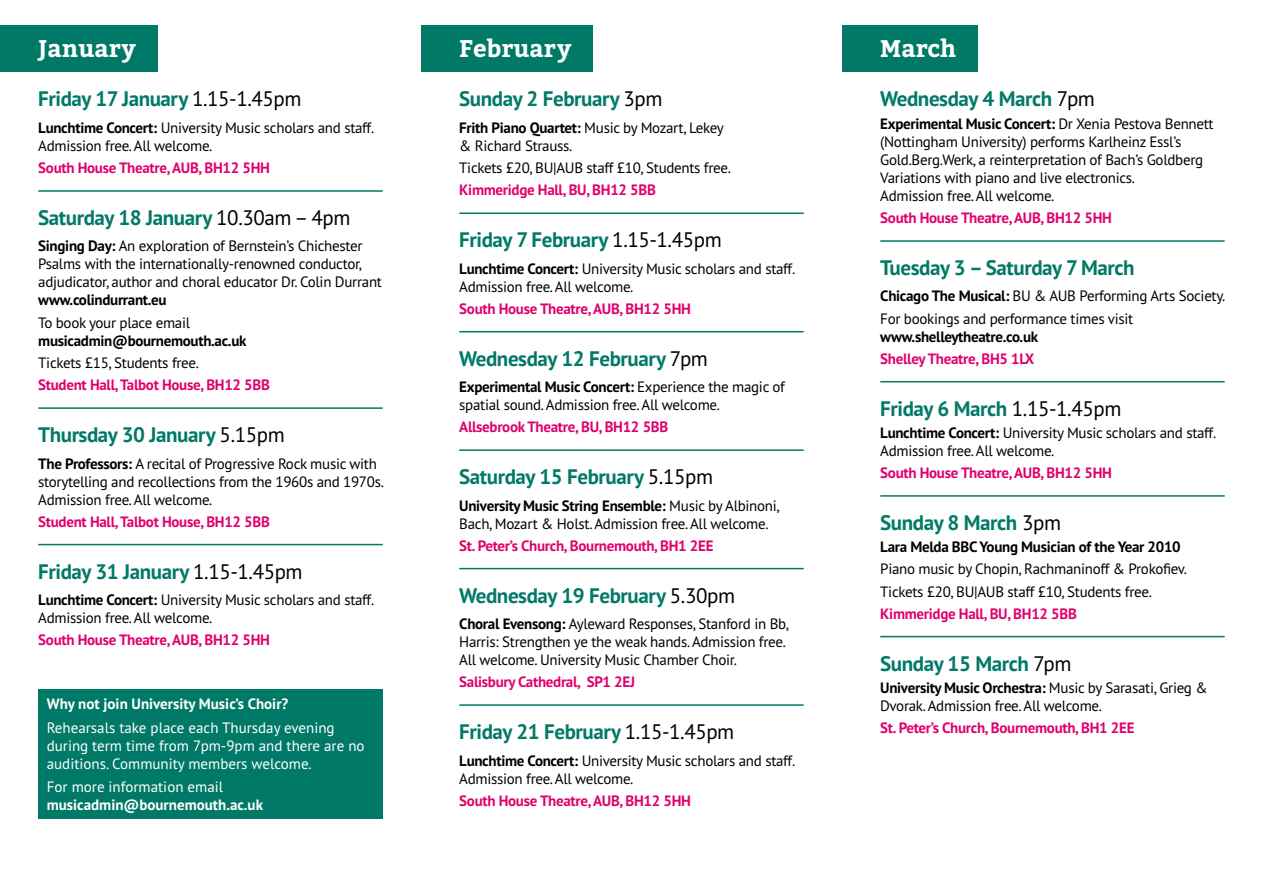
<style>
.page{position:relative;width:1263px;height:893px;background:#fff}
.page>*{position:absolute;margin:0;border:0;box-sizing:border-box;transform-origin:0 0}
.t1{font:700 24px "Bitter";color:#fff}
.t2{font:700 21px "PT Sans Pro";letter-spacing:-.02em;color:#007967}
.t3{font:15px/18px "PT Sans Pro";letter-spacing:-.02em;color:#000}
.t4{font:700 15px "PT Sans Pro";letter-spacing:-.02em;color:#e0006d}
.t5{font:15px/18px "PT Sans Pro";color:#fff}
.t6{font:700 15px "PT Sans Pro";letter-spacing:-.02em;color:#000}
.t7{font:700 15px "PT Sans Pro";color:#fff}
.s1{font-weight:400;color:#000}
.s2{font-weight:700}
</style>
<div class="page">
<hr style="left:459px;top:212px;width:345px;height:2px;background:#007967">
<hr style="left:459px;top:331px;width:345px;height:1px;background:#007967">
<hr style="left:459px;top:449px;width:345px;height:2px;background:#007967">
<hr style="left:459px;top:568px;width:345px;height:1px;background:#007967">
<div style="left:421px;top:25px;width:172px;height:47px;background:#007967"></div>
<div style="left:842px;top:25px;width:135px;height:47px;background:#007967"></div>
<hr style="left:880px;top:381px;width:345px;height:1px;background:#007967">
<hr style="left:880px;top:495px;width:345px;height:2px;background:#007967">
<hr style="left:880px;top:636px;width:345px;height:1px;background:#007967">
<hr style="left:880px;top:240px;width:345px;height:2px;background:#007967">
<hr style="left:38px;top:190px;width:345px;height:2px;background:#007967">
<hr style="left:38px;top:407px;width:345px;height:2px;background:#007967">
<hr style="left:38px;top:544px;width:345px;height:1px;background:#007967">
<div style="left:0;top:25px;width:157px;height:47px;background:#007967"></div>
<hr style="left:459px;top:704px;width:345px;height:2px;background:#007967">
<div style="left:38px;top:689px;width:345px;height:129px;background:#007967"></div>
<h1 class="t1" style="left:38px;top:30px;width:99px">January</h1>
<h2 class="t2" style="left:38px;top:85px;width:265px">Friday 17 January <span class="s1">1.15-1.45pm</span></h2>
<p class="t3" style="left:38px;top:118px;width:337px"><span class="s2">Lunchtime Concert:</span> University Music scholars and staff.<br>Admission free. All welcome.</p>
<p class="t4" style="left:38px;top:158px;width:233px">South House Theatre, AUB, BH12 5HH</p>
<h2 class="t2" style="left:38px;top:204px;width:314px">Saturday 18 January <span class="s1">10.30am – 4pm</span></h2>
<p class="t3" style="left:38px;top:237px;width:345px"><span class="s2">Singing Day:</span> An exploration of Bernstein’s Chichester<br>Psalms with the internationally-renowned conductor, adjudicator, author and choral educator Dr. Colin Durrant</p>
<p class="t6" style="left:38px;top:290px;width:130px">www.colindurrant.eu</p>
<p class="t3" style="left:38px;top:313px;width:153px">To book your place email</p>
<p class="t6" style="left:38px;top:331px;width:210px">musicadmin@bournemouth.ac.uk</p>
<p class="t3" style="left:38px;top:353px;width:162px">Tickets £15, Students free.</p>
<p class="t4" style="left:38px;top:375px;width:233px">Student Hall, Talbot House, BH12 5BB</p>
<h2 class="t2" style="left:38px;top:421px;width:248px">Thursday 30 January <span class="s1">5.15pm</span></h2>
<p class="t3" style="left:38px;top:454px;width:347px"><span class="s2">The Professors:</span> A recital of Progressive Rock music with storytelling and recollections from the 1960s and 1970s.<br>Admission free. All welcome.</p>
<p class="t4" style="left:38px;top:512px;width:233px">Student Hall, Talbot House, BH12 5BB</p>
<h2 class="t2" style="left:38px;top:557px;width:266px">Friday 31 January <span class="s1">1.15-1.45pm</span></h2>
<p class="t3" style="left:38px;top:590px;width:337px"><span class="s2">Lunchtime Concert:</span> University Music scholars and staff.<br>Admission free. All welcome.</p>
<p class="t4" style="left:38px;top:630px;width:233px">South House Theatre, AUB, BH12 5HH</p>
<p class="t7" style="left:47px;top:694px;width:243px">Why not join University Music’s Choir?</p>
<p class="t5" style="left:47px;top:719px;width:319px">Rehearsals take place each Thursday evening during term time from 7pm-9pm and there are no auditions. Community members welcome.</p>
<p class="t5" style="left:47px;top:777px;width:178px">For more information email</p>
<p class="t7" style="left:47px;top:794px;width:218px">musicadmin@bournemouth.ac.uk</p>
<h1 class="t1" style="left:459px;top:30px;width:114px">February</h1>
<h1 class="t1" style="left:880px;top:30px;width:77px">March</h1>
<h2 class="t2" style="left:880px;top:85px;width:216px">Wednesday 4 March <span class="s1">7pm</span></h2>
<p class="t3" style="left:880px;top:114px;width:335px"><span class="s2">Experimental Music Concert:</span> Dr Xenia Pestova Bennett (Nottingham University) performs Karlheinz Essl’s Gold.Berg.Werk, a reinterpretation of Bach’s Goldberg Variations with piano and live electronics.<br>Admission free. All welcome.</p>
<p class="t4" style="left:880px;top:208px;width:233px">South House Theatre, AUB, BH12 5HH</p>
<h2 class="t2" style="left:459px;top:85px;width:205px">Sunday 2 February <span class="s1">3pm</span></h2>
<p class="t3" style="left:459px;top:118px;width:266px"><span class="s2">Frith Piano Quartet:</span> Music by Mozart, Lekey &amp; Richard Strauss.</p>
<p class="t3" style="left:459px;top:159px;width:273px">Tickets £20, BU|AUB staff £10, Students free.</p>
<p class="t4" style="left:459px;top:180px;width:198px">Kimmeridge Hall, BU, BH12 5BB</p>
<h2 class="t2" style="left:459px;top:226px;width:264px">Friday 7 February <span class="s1">1.15-1.45pm</span></h2>
<p class="t3" style="left:459px;top:259px;width:337px"><span class="s2">Lunchtime Concert:</span> University Music scholars and staff.<br>Admission free. All welcome.</p>
<p class="t4" style="left:459px;top:299px;width:233px">South House Theatre, AUB, BH12 5HH</p>
<h2 class="t2" style="left:459px;top:344px;width:250px">Wednesday 12 February <span class="s1">7pm</span></h2>
<p class="t3" style="left:459px;top:377px;width:327px"><span class="s2">Experimental Music Concert:</span> Experience the magic of spatial sound. Admission free. All welcome.</p>
<p class="t4" style="left:459px;top:417px;width:211px">Allsebrook Theatre, BU, BH12 5BB</p>
<h2 class="t2" style="left:459px;top:463px;width:255px">Saturday 15 February <span class="s1">5.15pm</span></h2>
<p class="t3" style="left:459px;top:496px;width:322px"><span class="s2">University Music String Ensemble:</span> Music by Albinoni,<br>Bach, Mozart &amp; Holst. Admission free. All welcome.</p>
<p class="t4" style="left:459px;top:536px;width:256px">St. Peter’s Church, Bournemouth, BH1 2EE</p>
<h2 class="t2" style="left:459px;top:581px;width:277px">Wednesday 19 February <span class="s1">5.30pm</span></h2>
<p class="t3" style="left:459px;top:614px;width:331px"><span class="s2">Choral Evensong:</span> Ayleward Responses, Stanford in Bb,<br>Harris: Strengthen ye the weak hands. Admission free.<br>All welcome. University Music Chamber Choir.</p>
<p class="t4" style="left:459px;top:672px;width:177px">Salisbury Cathedral, SP1 2EJ</p>
<h2 class="t2" style="left:880px;top:254px;width:256px">Tuesday 3 – Saturday 7 March</h2>
<p class="t3" style="left:880px;top:285px;width:346px;line-height:22.2px"><span class="s2">Chicago The Musical:</span> BU &amp; AUB Performing Arts Society.<br>For bookings and performance times visit</p>
<p class="t6" style="left:880px;top:327px;width:159px">www.shelleytheatre.co.uk</p>
<p class="t4" style="left:880px;top:349px;width:155px">Shelley Theatre, BH5 1LX</p>
<h2 class="t2" style="left:880px;top:394px;width:243px">Friday 6 March <span class="s1">1.15-1.45pm</span></h2>
<p class="t3" style="left:880px;top:423px;width:337px"><span class="s2">Lunchtime Concert:</span> University Music scholars and staff.<br>Admission free. All welcome.</p>
<p class="t4" style="left:880px;top:463px;width:233px">South House Theatre, AUB, BH12 5HH</p>
<h2 class="t2" style="left:880px;top:509px;width:182px">Sunday 8 March <span class="s1">3pm</span></h2>
<p class="t6" style="left:880px;top:537px;width:302px">Lara Melda BBC Young Musician of the Year 2010</p>
<p class="t3" style="left:880px;top:558px;width:308px;line-height:22.2px">Piano music by Chopin, Rachmaninoff &amp; Prokofiev.<br>Tickets £20, BU|AUB staff £10, Students free.</p>
<p class="t4" style="left:880px;top:604px;width:198px">Kimmeridge Hall, BU, BH12 5BB</p>
<h2 class="t2" style="left:880px;top:649px;width:193px">Sunday 15 March <span class="s1">7pm</span></h2>
<p class="t3" style="left:880px;top:678px;width:329px"><span class="s2">University Music Orchestra:</span> Music by Sarasati, Grieg &amp;<br>Dvorak. Admission free. All welcome.</p>
<p class="t4" style="left:880px;top:718px;width:256px">St. Peter’s Church, Bournemouth, BH1 2EE</p>
<h2 class="t2" style="left:459px;top:718px;width:277px">Friday 21 February <span class="s1">1.15-1.45pm</span></h2>
<p class="t3" style="left:459px;top:751px;width:337px"><span class="s2">Lunchtime Concert:</span> University Music scholars and staff.<br>Admission free. All welcome.</p>
<p class="t4" style="left:459px;top:791px;width:233px">South House Theatre, AUB, BH12 5HH</p>
</div>
